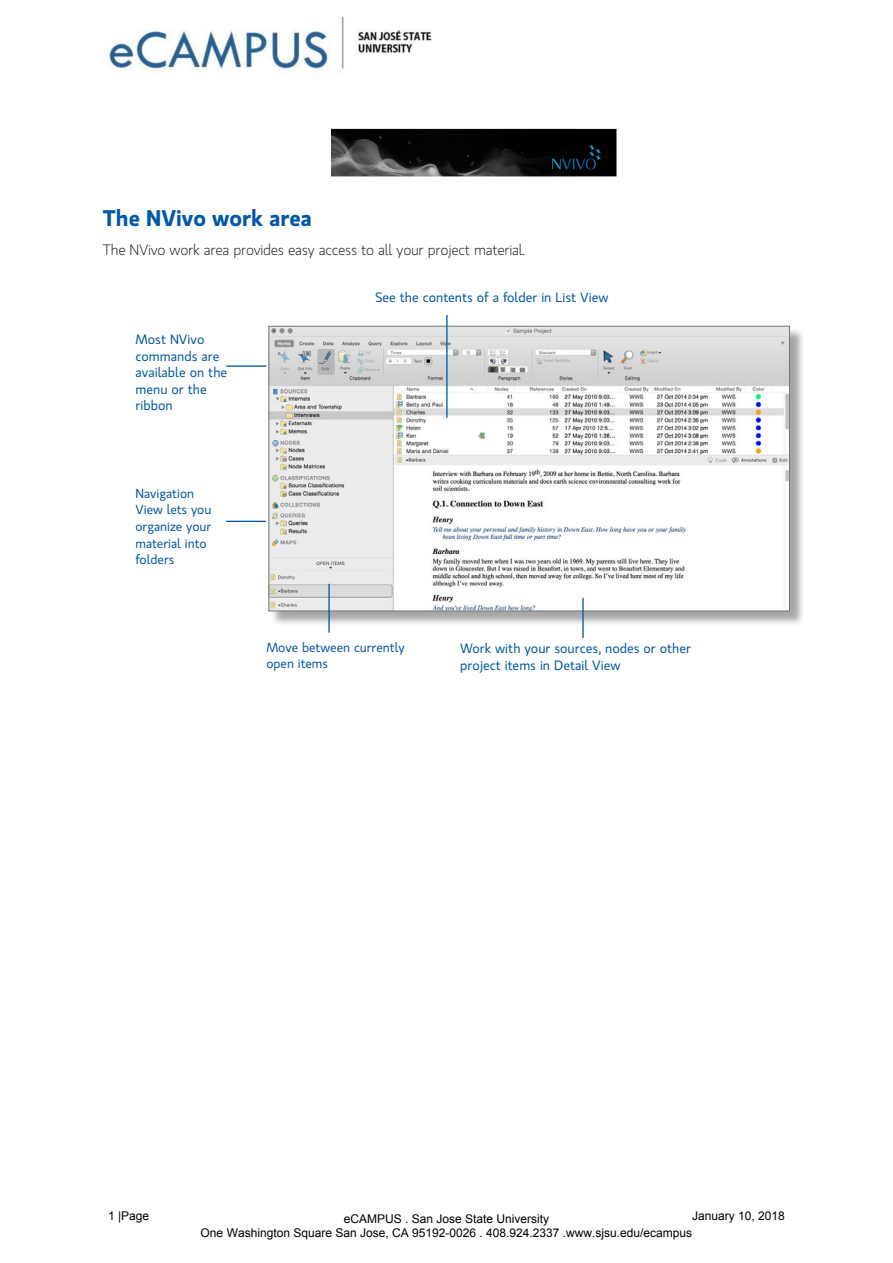
<style>
.page{position:relative;width:893px;height:1263px;background:#fff}
.page>*{position:absolute;margin:0;border:0;box-sizing:border-box;transform-origin:0 0}
.Headings_-_Dark_Blue{font:600 22.5px "Gloriola";color:#0157a8}
.Main_Body_Text{font:300 15px "Gloriola";letter-spacing:-.02em;color:#231f20}
.Image_Pointer_Text{font:13.5px/16.5px "Gloriola";color:#0157a8}
.Image_Pointer_Text-2{font:13.05px/16.6px "Gloriola";color:#0157a8}
.t1{font:12px/14.4px "Arial";color:#000;text-align:center}
</style>
<div class="page">
<img style="left:331px;top:128px;width:285px;height:49px">
<div style="left:270px;top:328px;width:535px;height:298px;background:#231f20;opacity:.4"></div>
<img style="left:270px;top:328px;width:518px;height:281px">
<div style="left:268px;top:326px;width:522px;height:285px;border:1px solid #76787b"></div>
<hr style="left:226px;top:521px;width:40px;height:1px;background:#0157a8">
<hr style="left:446px;top:315px;width:2px;height:103px;background:#0157a8">
<hr style="left:226px;top:365px;width:40px;height:2px;background:#0157a8">
<hr style="left:328px;top:584px;width:2px;height:49px;background:#0157a8">
<hr style="left:582px;top:598px;width:2px;height:40px;background:#0157a8">
<img style="left:107px;top:16px;width:325px;height:54px">
<p class="Headings_-_Dark_Blue" style="left:103px;top:205px;width:211px">The NVivo work area</p>
<p class="Main_Body_Text" style="left:103px;top:241px;width:424px">The NVivo work area provides easy access to all your project material.</p>
<p class="Image_Pointer_Text" style="left:135px;top:331px;width:93px">Most NVivo commands are available on the menu or the ribbon</p>
<p class="Image_Pointer_Text-2" style="left:135px;top:485px;width:77px">Navigation<br>View lets you organize your material into folders</p>
<p class="Image_Pointer_Text" style="left:375px;top:289px;width:235px">See the contents of a folder in List View</p>
<p class="Image_Pointer_Text-2" style="left:266px;top:639px;width:140px">Move between currently open items</p>
<p class="Image_Pointer_Text" style="left:460px;top:641px;width:232px">Work with your sources, nodes or other project items in Detail View</p>
<p class="t1" style="left:108px;top:1208px;width:43px">1 |Page</p>
<p class="t1" style="left:201px;top:1211px;width:493px">eCAMPUS . San Jose State University<br>One Washington Square San Jose, CA 95192-0026 . 408.924.2337 .www.sjsu.edu/ecampus</p>
<p class="t1" style="left:692px;top:1208px;width:94px">January 10, 2018</p>
</div>
